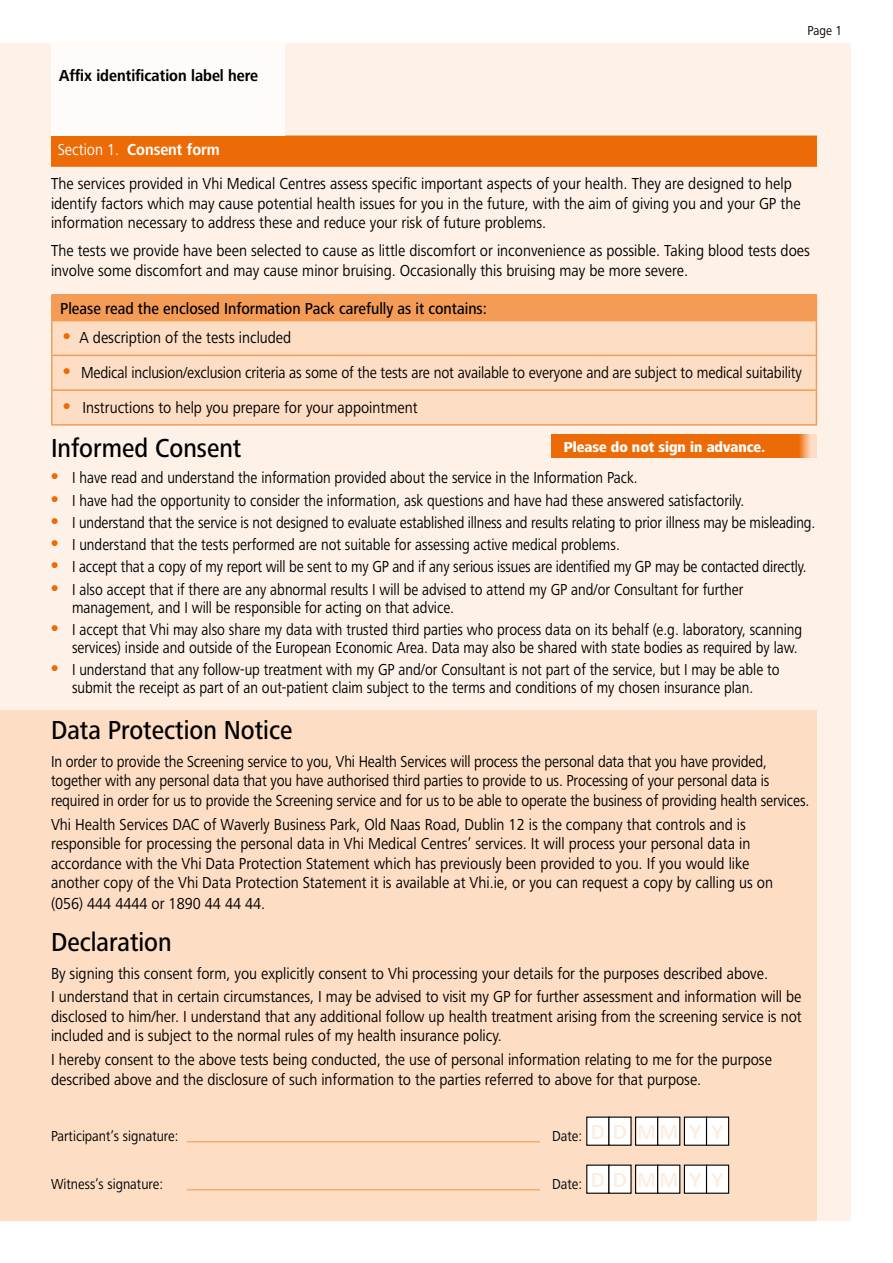
<style>
.page{position:relative;width:893px;height:1263px;background:#fff}
.page>*{position:absolute;margin:0;border:0;box-sizing:border-box;transform-origin:0 0}
.t1{font:500 27px "Frutiger Next LT";color:#000;scale:.9 1}
.t2{font:500 21px "Frutiger Next LT";color:#feebdc}
.t3{font:16.5px/19.5px "Frutiger Next LT";color:#000;scale:.9 1}
.t4{font:16.5px/18px "Frutiger Next LT";color:#000;scale:.86 1}
.t5{font:16.5px/19.5px "Frutiger Next LT";color:#000;scale:.87 1}
.t6{font:16.5px "Frutiger Next LT";color:#000;scale:.88 1}
.t7{font:500 16.5px "Frutiger Next LT";color:#000;scale:.9 1}
.t8{font:700 16.5px "Frutiger Next LT";color:#000;scale:.9 1}
.t9{font:15px "Frutiger Next LT";color:#000;scale:.9 1}
.t10{font:800 15px "Frutiger Next LT";color:#fff;scale:.9 1}
.t11{font:13.5px "Frutiger Next LT";color:#000;scale:.9 1}
.s1{color:#fff}
.s2{font-weight:700;color:#fff}
.s3{font-family:"Times";font-size:21px;color:#ed6b06}
</style>
<div class="page">
<div style="left:0;top:43px;width:850px;height:1177px;background:#fef2e8"></div>
<div style="left:52px;top:136px;width:765px;height:30px;background:#ed6b06"></div>
<hr style="left:51px;top:136px;width:766px;height:1px;background:#ed6b06">
<hr style="left:51px;top:137px;width:2px;height:28px;background:#ed6b06">
<hr style="left:51px;top:165px;width:766px;height:2px;background:#ed6b06">
<div style="left:0;top:710px;width:816px;height:510px;background:#fddec4"></div>
<hr style="left:187px;top:1141px;width:353px;height:1px;background:#f49b56">
<hr style="left:187px;top:1189px;width:353px;height:1px;background:#f49b56">
<div style="left:52px;top:294px;width:764px;height:27px;background:#f49b56"></div>
<div style="left:53px;top:321px;width:763px;height:103px;background:#fddec4"></div>
<hr style="left:51px;top:294px;width:2px;height:26px;background:#f49b56">
<hr style="left:51px;top:320px;width:766px;height:1px;background:#f49b56">
<hr style="left:51px;top:321px;width:2px;height:34px;background:#f49b56">
<hr style="left:51px;top:355px;width:766px;height:1px;background:#f49b56">
<hr style="left:51px;top:356px;width:2px;height:33px;background:#f49b56">
<hr style="left:51px;top:389px;width:766px;height:2px;background:#f49b56">
<hr style="left:51px;top:391px;width:2px;height:33px;background:#f49b56">
<hr style="left:51px;top:424px;width:766px;height:2px;background:#f49b56">
<svg style="left:816px;top:294px;width:1px;height:26px"></svg>
<hr style="left:816px;top:321px;width:1px;height:34px;background:#f49b56">
<hr style="left:816px;top:356px;width:1px;height:33px;background:#f49b56">
<hr style="left:816px;top:391px;width:1px;height:33px;background:#f49b56">
<svg style="left:586px;top:1116px;width:144px;height:30px;background:#dbd9d7"></svg>
<svg style="left:586px;top:1164px;width:144px;height:30px;background:#dbd9d7"></svg>
<div style="left:51px;top:42px;width:234px;height:94px;background:#fffbf8"></div>
<div style="left:551px;top:435px;width:265px;height:23px;background:#ed6b06"></div>
<p class="t8" style="left:59px;top:66px;width:223px">Affix identification label here</p>
<p class="t11" style="left:808px;top:23px;width:40px">Page 1</p>
<p class="t3" style="left:51px;top:132px;width:825px;line-height:34.2px;text-indent:7px"><span class="s1">Section 1.</span> <span class="s2">Consent form<br></span>The services provided in Vhi Medical Centres assess specific important aspects of your health. They are designed to help</p>
<p class="t3" style="left:51px;top:194px;width:834px">identify factors which may cause potential health issues for you in the future, with the aim of giving you and your GP the information necessary to address these and reduce your risk of future problems.</p>
<p class="t3" style="left:51px;top:241px;width:845px">The tests we provide have been selected to cause as little discomfort or inconvenience as possible. Taking blood tests does involve some discomfort and may cause minor bruising. Occasionally this bruising may be more severe.</p>
<p class="t7" style="left:60px;top:299px;width:476px">Please read the enclosed Information Pack carefully as it contains:</p>
<p class="t3" style="left:63px;top:328px;width:255px"><span class="s3">•</span> A description of the tests included</p>
<p class="t6" style="left:63px;top:363px;width:841px"><span class="s3">•</span> Medical inclusion/exclusion criteria as some of the tests are not available to everyone and are subject to medical suitability</p>
<p class="t3" style="left:63px;top:397px;width:395px"><span class="s3">•</span> Instructions to help you prepare for your appointment</p>
<h1 class="t1" style="left:51px;top:433px;width:213px">Informed Consent</h1>
<p class="t4" style="left:51px;top:469px;width:684px"><span class="s3">•</span> I have read and understand the information provided about the service in the Information Pack.</p>
<p class="t4" style="left:51px;top:491px;width:807px"><span class="s3">•</span> I have had the opportunity to consider the information, ask questions and have had these answered satisfactorily.</p>
<p class="t4" style="left:51px;top:513px;width:890px"><span class="s3">•</span> I understand that the service is not designed to evaluate established illness and results relating to prior illness may be misleading.</p>
<p class="t4" style="left:51px;top:536px;width:663px"><span class="s3">•</span> I understand that the tests performed are not suitable for assessing active medical problems.</p>
<p class="t4" style="left:51px;top:558px;width:880px"><span class="s3">•</span> I accept that a copy of my report will be sent to my GP and if any serious issues are identified my GP may be contacted directly.</p>
<p class="t4" style="left:72px;top:580px;width:782px;text-indent:-21px"><span class="s3">•</span> I also accept that if there are any abnormal results I will be advised to attend my GP and/or Consultant for further management, and I will be responsible for acting on that advice.</p>
<p class="t4" style="left:51px;top:620px;width:875px;text-align:right"><span class="s3">•</span> I accept that Vhi may also share my data with trusted third parties who process data on its behalf (e.g. laboratory, scanning services) inside and outside of the European Economic Area. Data may also be shared with state bodies as required by law.</p>
<p class="t4" style="left:51px;top:661px;width:849px;text-align:center"><span class="s3">•</span> I understand that any follow-up treatment with my GP and/or Consultant is not part of the service, but I may be able to submit the receipt as part of an out-patient claim subject to the terms and conditions of my chosen insurance plan.</p>
<h1 class="t1" style="left:51px;top:715px;width:270px">Data Protection Notice</h1>
<p class="t5" style="left:51px;top:752px;width:873px">In order to provide the Screening service to you, Vhi Health Services will process the personal data that you have provided, together with any personal data that you have authorised third parties to provide to us. Processing of your personal data is required in order for us to provide the Screening service and for us to be able to operate the business of providing health services.</p>
<p class="t3" style="left:51px;top:814px;width:804px">Vhi Health Services DAC of Waverly Business Park, Old Naas Road, Dublin 12 is the company that controls and is responsible for processing the personal data in Vhi Medical Centres’ services. It will process your personal data in accordance with the Vhi Data Protection Statement which has previously been provided to you. If you would like another copy of the Vhi Data Protection Statement it is available at Vhi.ie, or you can request a copy by calling us on</p>
<p class="t3" style="left:51px;top:894px;width:240px">(056) 444 4444 or 1890 44 44 44.</p>
<h1 class="t1" style="left:51px;top:927px;width:136px">Declaration</h1>
<p class="t3" style="left:51px;top:961px;width:835px;line-height:23.7px">By signing this consent form, you explicitly consent to Vhi processing your details for the purposes described above.<br>I understand that in certain circumstances, I may be advised to visit my GP for further assessment and information will be</p>
<p class="t3" style="left:51px;top:1007px;width:836px">disclosed to him/her. I understand that any additional follow up health treatment arising from the screening service is not included and is subject to the normal rules of my health insurance policy.</p>
<p class="t3" style="left:51px;top:1050px;width:803px">I hereby consent to the above tests being conducted, the use of personal information relating to me for the purpose described above and the disclosure of such information to the parties referred to above for that purpose.</p>
<p class="t10" style="left:564px;top:438px;width:225px">Please do not sign in advance.</p>
<p class="t9" style="left:51px;top:1128px;width:143px">Participant’s signature:</p>
<p class="t2" style="left:552px;top:1120px;width:173px"><sub>Date:</sub> D D MM Y Y</p>
<p class="t9" style="left:51px;top:1176px;width:126px">Witness’s signature:</p>
<p class="t2" style="left:552px;top:1168px;width:173px"><sub>Date:</sub> D D MM Y Y</p>
</div>
